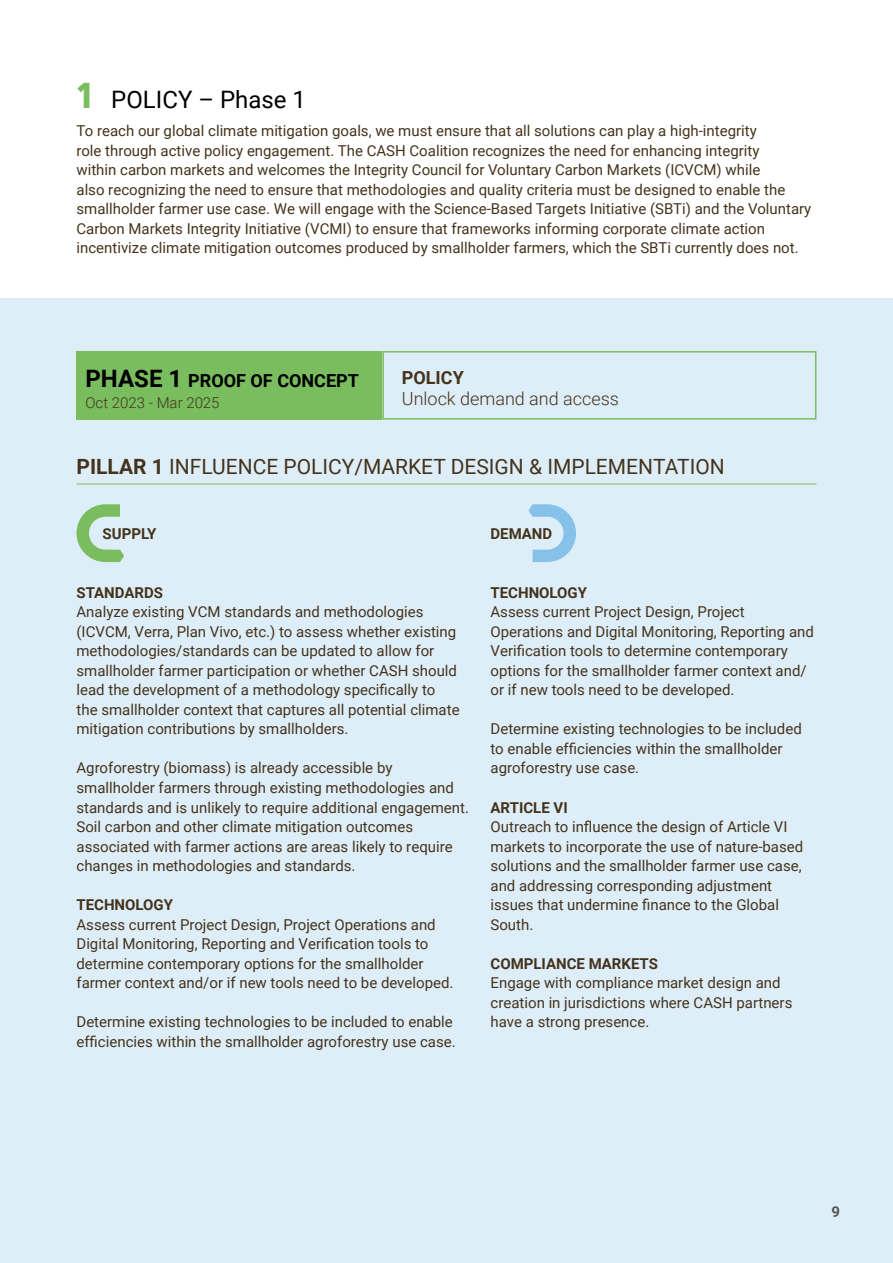
<style>
.page{position:relative;width:893px;height:1263px;background:#fff}
.page>*{position:absolute;margin:0;border:0;box-sizing:border-box;transform-origin:0 0}
.t1{font:600 45px "Novecentosans";color:#79bd5f}
.t2{font:24px "Roboto";color:#000}
.t3{font:21px "Roboto";color:#44331c}
.t4{font:300 18px "Roboto";color:#44331c}
.t5{font:700 18px "Roboto";color:#000}
.t6{font:700 18px "Roboto";color:#44331c}
.t7{font:15px/19.5px "Roboto";color:#44331c}
.t8{font:700 15px "Roboto";color:#44331c}
.t9{font:300 15px "Roboto";color:#44331c}
.s1{font-size:24px}
.s2{font-weight:700}
</style>
<div class="page">
<div style="left:0;top:299px;width:893px;height:964px;background:#deeef9"></div>
<div style="left:76px;top:351px;width:306px;height:69px;background:#79bd5f"></div>
<div style="left:382px;top:351px;width:434px;height:69px;border:2px solid #79bd5f"></div>
<hr style="left:76px;top:484px;width:740px;height:1px;background:#79bd5f">
<svg style="left:76px;top:504px;width:48px;height:58px"></svg>
<svg style="left:528px;top:504px;width:48px;height:58px"></svg>
<h1 class="t1" style="left:76px;top:65px;width:18px">1</h1>
<h2 class="t2" style="left:111px;top:83px;width:196px">POLICY – Phase 1</h2>
<p class="t7" style="left:76px;top:121px;width:736px">To reach our global climate mitigation goals, we must ensure that all solutions can play a high-integrity<br>role through active policy engagement. The CASH Coalition recognizes the need for enhancing integrity<br>within carbon markets and welcomes the Integrity Council for Voluntary Carbon Markets (ICVCM) while<br>also recognizing the need to ensure that methodologies and quality criteria must be designed to enable the smallholder farmer use case. We will engage with the Science-Based Targets Initiative (SBTi) and the Voluntary Carbon Markets Integrity Initiative (VCMI) to ensure that frameworks informing corporate climate action incentivize climate mitigation outcomes produced by smallholder farmers, which the SBTi currently does not.</p>
<p class="t5" style="left:86px;top:368px;width:275px"><span class="s1">PHASE 1</span> PROOF OF CONCEPT</p>
<p class="t9" style="left:86px;top:393px;width:136px">Oct 2023 - Mar 2025</p>
<p class="t6" style="left:402px;top:365px;width:63px">POLICY</p>
<p class="t4" style="left:402px;top:386px;width:219px">Unlock demand and access</p>
<h3 class="t3" style="left:76px;top:452px;width:650px"><span class="s2">PILLAR 1</span> INFLUENCE POLICY/MARKET DESIGN &amp; IMPLEMENTATION</h3>
<p class="t8" style="left:103px;top:524px;width:55px">SUPPLY</p>
<p class="t8" style="left:76px;top:582px;width:88px">STANDARDS</p>
<p class="t7" style="left:76px;top:602px;width:385px">Analyze existing VCM standards and methodologies (ICVCM, Verra, Plan Vivo, etc.) to assess whether existing methodologies/standards can be updated to allow for smallholder farmer participation or whether CASH should lead the development of a methodology specifically to the smallholder context that captures all potential climate mitigation contributions by smallholders.</p>
<p class="t7" style="left:76px;top:758px;width:394px">Agroforestry (biomass) is already accessible by smallholder farmers through existing methodologies and standards and is unlikely to require additional engagement.<br>Soil carbon and other climate mitigation outcomes associated with farmer actions are areas likely to require changes in methodologies and standards.</p>
<p class="t8" style="left:76px;top:894px;width:98px">TECHNOLOGY</p>
<p class="t7" style="left:76px;top:914px;width:378px">Assess current Project Design, Project Operations and Digital Monitoring, Reporting and Verification tools to determine contemporary options for the smallholder farmer context and/or if new tools need to be developed.</p>
<p class="t7" style="left:76px;top:1011px;width:381px">Determine existing technologies to be included to enable efficiencies within the smallholder agroforestry use case.</p>
<p class="t8" style="left:490px;top:524px;width:63px">DEMAND</p>
<p class="t8" style="left:490px;top:582px;width:98px">TECHNOLOGY</p>
<p class="t7" style="left:490px;top:602px;width:325px">Assess current Project Design, Project Operations and Digital Monitoring, Reporting and Verification tools to determine contemporary options for the smallholder farmer context and/ or if new tools need to be developed.</p>
<p class="t7" style="left:490px;top:719px;width:313px">Determine existing technologies to be included to enable efficiencies within the smallholder agroforestry use case.</p>
<p class="t8" style="left:490px;top:797px;width:79px">ARTICLE VI</p>
<p class="t7" style="left:490px;top:816px;width:314px">Outreach to influence the design of Article VI markets to incorporate the use of nature-based solutions and the smallholder farmer use case, and addressing corresponding adjustment issues that undermine finance to the Global South.</p>
<p class="t8" style="left:490px;top:953px;width:169px">COMPLIANCE MARKETS</p>
<p class="t7" style="left:490px;top:972px;width:303px">Engage with compliance market design and creation in jurisdictions where CASH partners have a strong presence.</p>
<p class="t8" style="left:831px;top:1201px;width:10px">9</p>
</div>
